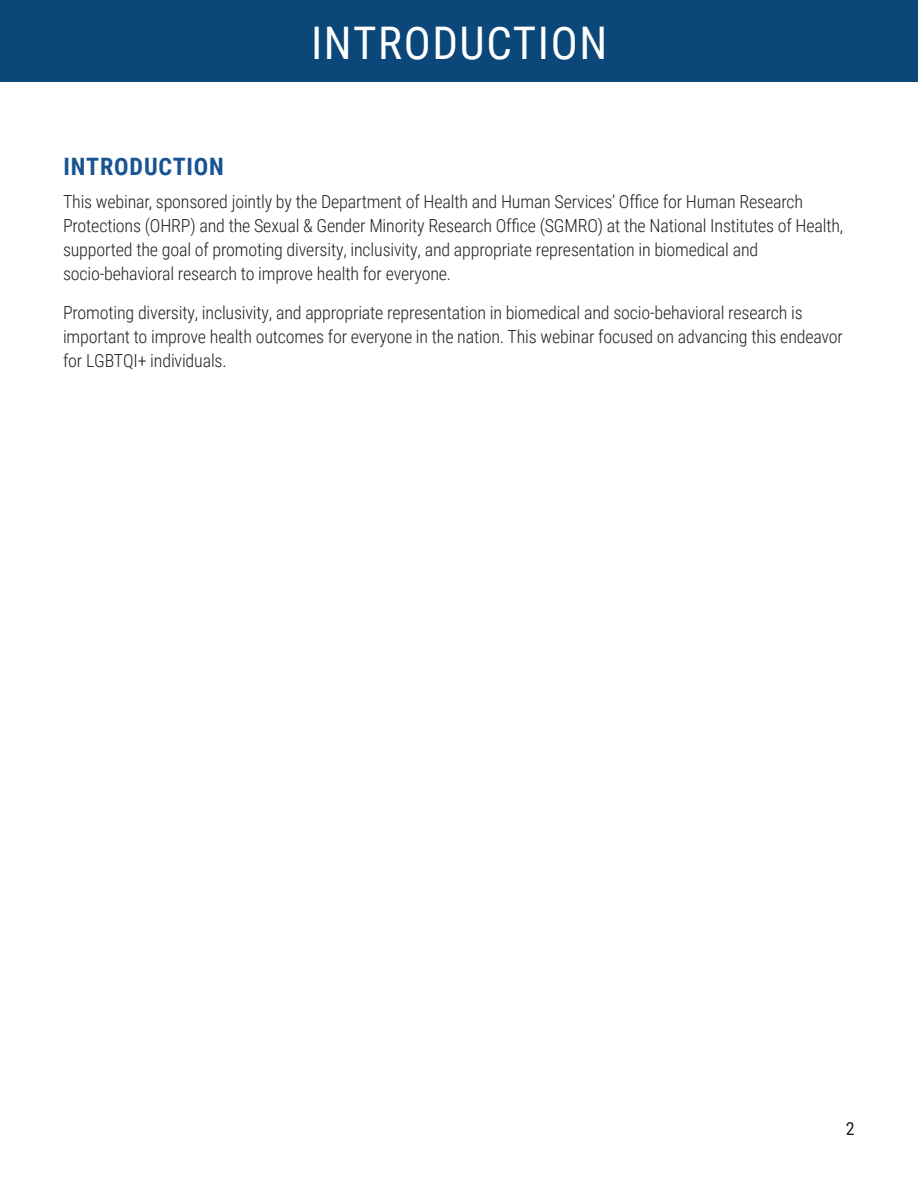
<style>
.page{position:relative;width:918px;height:1188px;background:#fff}
.page>*{position:absolute;margin:0;border:0;box-sizing:border-box;transform-origin:0 0}
.t1{font:45px "Roboto Condensed";letter-spacing:.035em;color:#fff}
.t2{font:700 24px "Roboto Condensed";letter-spacing:.035em;color:#185394}
.t3{font:300 18px/24px "Roboto Condensed";letter-spacing:-.01em;color:#231f20}
.t4{font:18px "Roboto Condensed";color:#231f20}
</style>
<div class="page">
<div style="left:0;top:0;width:918px;height:82px;background:#0b4778"></div>
<h2 class="t1" style="left:311px;top:11px;width:298px">INTRODUCTION</h2>
<h2 class="t2" style="left:63px;top:150px;width:162px">INTRODUCTION</h2>
<p class="t3" style="left:63px;top:189px;width:782px">This webinar, sponsored jointly by the Department of Health and Human Services’ Office for Human Research Protections (OHRP) and the Sexual &amp; Gender Minority Research Office (SGMRO) at the National Institutes of Health, supported the goal of promoting diversity, inclusivity, and appropriate representation in biomedical and socio-behavioral research to improve health for everyone.</p>
<p class="t3" style="left:63px;top:300px;width:782px">Promoting diversity, inclusivity, and appropriate representation in biomedical and socio-behavioral research is important to improve health outcomes for everyone in the nation. This webinar focused on advancing this endeavor for LGBTQI+ individuals.</p>
<p class="t4" style="left:846px;top:1115px;width:10px">2</p>
</div>
